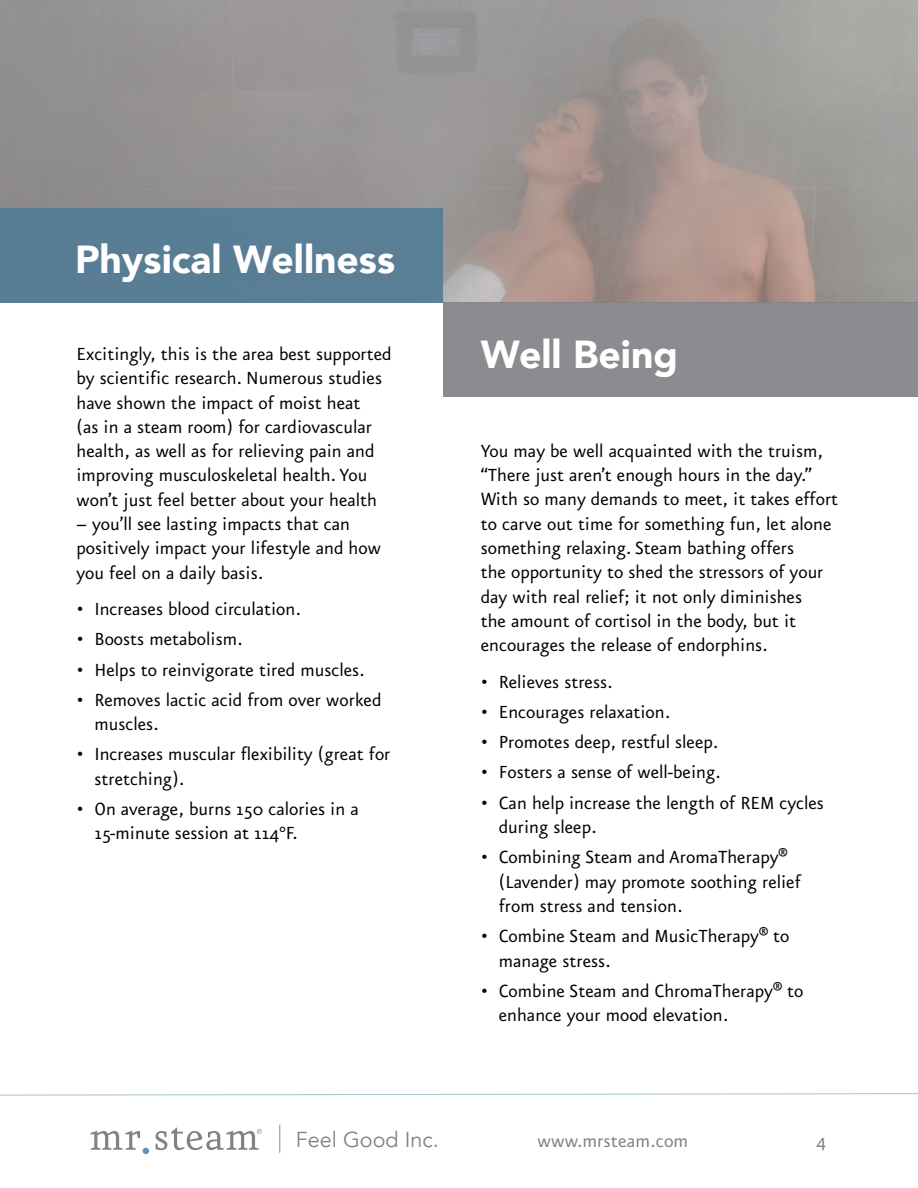
<style>
.page{position:relative;width:918px;height:1188px;background:#fff}
.page>*{position:absolute;margin:0;border:0;box-sizing:border-box;transform-origin:0 0}
.t1{font:900 39px "Avenir";color:#fff}
.t2{font:21.6px "Eureka Sans";color:#818285}
.t3{font:21.6px "Avenir";color:#818285}
.t4{font:21px/24.3px "Eureka Sans";color:#000}
</style>
<div class="page">
<svg style="left:279px;top:1125px;width:1px;height:27px"></svg>
<svg style="left:90px;top:1131px;width:59px;height:23px"></svg>
<svg style="left:156px;top:1127px;width:106px;height:23px"></svg>
<svg style="left:0;top:1093px;width:918px;height:3px"></svg>
<div style="left:0;top:208px;width:443px;height:95px;background:#547d97"></div>
<div style="left:443px;top:302px;width:475px;height:95px;background:#8b8c8f"></div>
<h1 class="t1" style="left:75px;top:226px;width:322px">Physical Wellness</h1>
<p class="t4" style="left:76px;top:343px;width:317px">Excitingly, this is the area best supported by scientific research. Numerous studies have shown the impact of moist heat<br>(as in a steam room) for cardiovascular health, as well as for relieving pain and improving musculoskeletal health. You won’t just feel better about your health</p>
<p class="t4" style="left:76px;top:513px;width:306px">– you’ll see lasting impacts that can positively impact your lifestyle and how you feel on a daily basis.</p>
<p class="t4" style="left:76px;top:598px;width:226px">• Increases blood circulation.</p>
<p class="t4" style="left:76px;top:628px;width:168px">• Boosts metabolism.</p>
<p class="t4" style="left:76px;top:659px;width:290px">• Helps to reinvigorate tired muscles.</p>
<p class="t4" style="left:94px;top:689px;width:289px;text-indent:-18px">• Removes lactic acid from over worked muscles.</p>
<p class="t4" style="left:94px;top:744px;width:298px;text-indent:-18px">• Increases muscular flexibility (great for stretching).</p>
<p class="t4" style="left:94px;top:798px;width:266px;text-indent:-18px">• On average, burns 150 calories in a<br>15-minute session at 114°F.</p>
<h1 class="t1" style="left:481px;top:321px;width:199px">Well Being</h1>
<p class="t4" style="left:481px;top:440px;width:359px">You may be well acquainted with the truism, “There just aren’t enough hours in the day.” With so many demands to meet, it takes effort to carve out time for something fun, let alone something relaxing. Steam bathing offers<br>the opportunity to shed the stressors of your day with real relief; it not only diminishes<br>the amount of cortisol in the body, but it encourages the release of endorphins.</p>
<p class="t4" style="left:481px;top:671px;width:133px">• Relieves stress.</p>
<p class="t4" style="left:481px;top:701px;width:191px">• Encourages relaxation.</p>
<p class="t4" style="left:481px;top:731px;width:239px">• Promotes deep, restful sleep.</p>
<p class="t4" style="left:481px;top:762px;width:242px">• Fosters a sense of well-being.</p>
<p class="t4" style="left:499px;top:792px;width:327px;text-indent:-18px">• Can help increase the length of REM cycles during sleep.</p>
<p class="t4" style="left:499px;top:846px;width:304px;text-indent:-18px">• Combining Steam and AromaTherapy® (Lavender) may promote soothing relief from stress and tension.</p>
<p class="t4" style="left:499px;top:925px;width:292px;text-indent:-18px">• Combine Steam and MusicTherapy® to manage stress.</p>
<p class="t4" style="left:499px;top:980px;width:306px;text-indent:-18px">• Combine Steam and ChromaTherapy® to enhance your mood elevation.</p>
<p class="t3" style="left:296px;top:1127px;width:144px">Feel Good Inc.</p>
<p class="t2" style="left:537px;top:1132px;width:152px">www.mrsteam.com</p>
<p class="t2" style="left:816px;top:1132px;width:12px">4</p>
</div>
